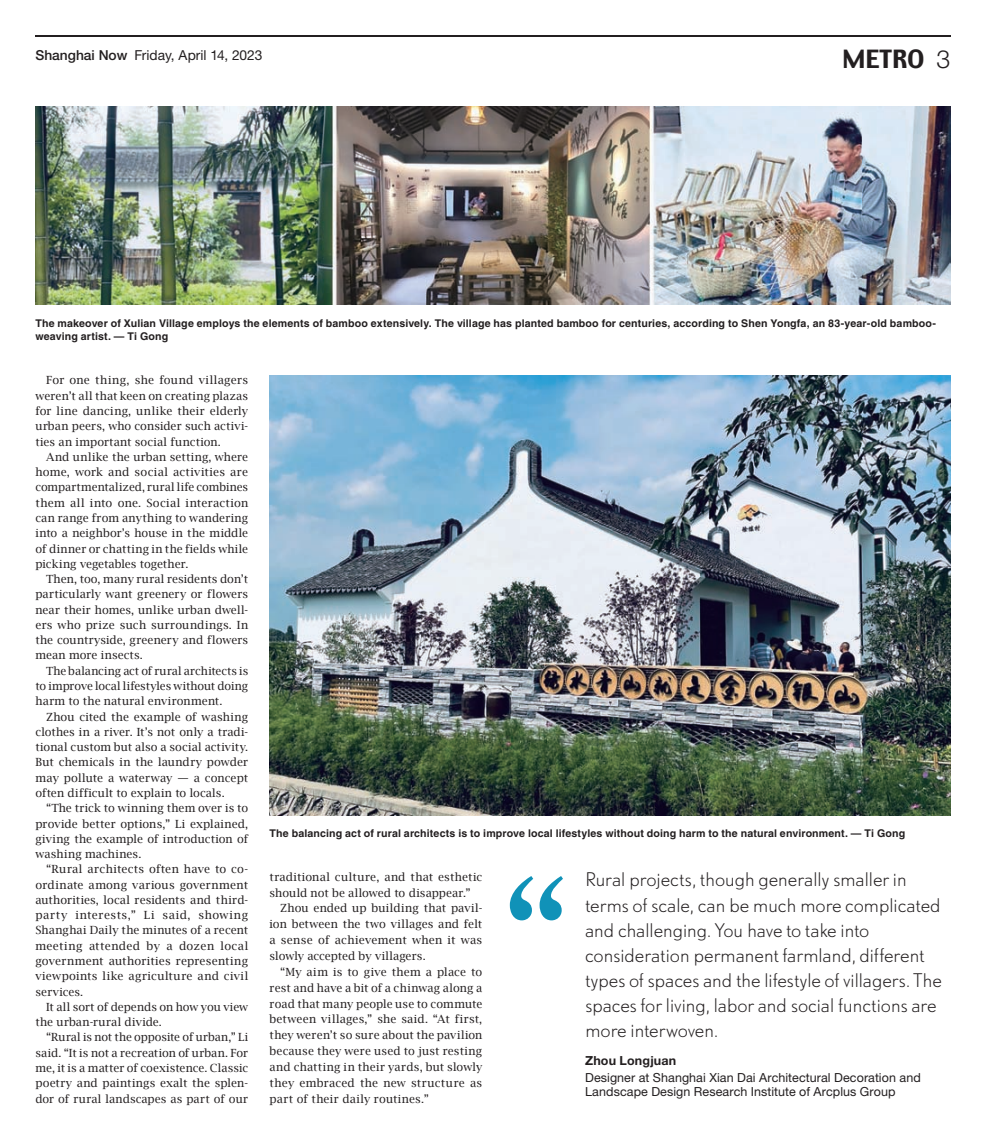
<style>
.page{position:relative;width:986px;height:1138px;background:#fff}
.page>*{position:absolute;margin:0;border:0;box-sizing:border-box;transform-origin:0 0}
.t1{font:162.5px "Century Old Style Std";color:#1092b8}
.t2{font:25px "Charcoal";color:#231f20}
.t3{font:300 17.5px/25px "DTL Nobel T";letter-spacing:-.02em;color:#231f20}
.t4{font:13.75px "Helvetica Neue LT Std";color:#231f20}
.t5{font:12.5px/13.8px "Helvetica Neue LT Std";letter-spacing:.005em;color:#231f20}
.t6{font:700 12.5px "Helvetica Neue LT Std";letter-spacing:.01em;color:#231f20}
.t7{font:11.25px/15.2px "Lucida Bright";letter-spacing:.01em;color:#231f20;text-align:justify}
.t8{font:700 10.62px/13.8px "Helvetica LT Std";letter-spacing:.01em;color:#231f20}
.s1{font-weight:500}
.s2{font-family:"Helvetica Neue LT Std";font-weight:300}
</style>
<div class="page">
<hr style="left:35px;top:35px;width:915px;height:2px;background:#231f20">
<img style="left:35px;top:106px;width:915px;height:198px">
<img style="left:269px;top:376px;width:681px;height:439px">
<p class="t4" style="left:35px;top:47px;width:228px"><span class="s1">Shanghai Now</span> Friday, April 14, 2023</p>
<h2 class="t2" style="left:842px;top:43px;width:110px">METRO <span class="s2">3</span></h2>
<p class="t8" style="left:35px;top:316px;width:901px">The makeover of Xulian Village employs the elements of bamboo extensively. The village has planted bamboo for centuries, according to Shen Yongfa, an 83-year-old bamboo&shy;weaving artist. — Ti Gong</p>
<p class="t7" style="left:35px;top:373px;width:214px;text-indent:11px">For one thing, she found villagers weren’t all that keen on creating plazas for line dancing, unlike their elderly urban peers, who consider such activi&shy;ties an important social function.</p>
<p class="t7" style="left:35px;top:449px;width:214px;text-indent:11px">And unlike the urban setting, where home, work and social activities are compartmentalized, rural life combines them all into one. Social interaction can range from anything to wandering into a neighbor’s house in the middle of dinner or chatting in the fields while picking vegetables together.</p>
<p class="t7" style="left:35px;top:571px;width:214px;text-indent:11px">Then, too, many rural residents don’t particularly want greenery or flowers near their homes, unlike urban dwell&shy;ers who prize such surroundings. In the countryside, greenery and flowers mean more insects.</p>
<p class="t7" style="left:35px;top:663px;width:214px;text-indent:11px">The balancing act of rural architects is to improve local lifestyles without doing harm to the natural environment.</p>
<p class="t7" style="left:35px;top:709px;width:214px;text-indent:11px">Zhou cited the example of washing clothes in a river. It’s not only a tradi&shy;tional custom but also a social activity.<br>But chemicals in the laundry powder may pollute a waterway — a concept often difficult to explain to locals.</p>
<p class="t7" style="left:35px;top:800px;width:214px;text-indent:11px">“The trick to winning them over is to provide better options,” Li explained, giving the example of introduction of washing machines.</p>
<p class="t7" style="left:35px;top:861px;width:214px;text-indent:11px">“Rural architects often have to co&shy;ordinate among various government authorities, local residents and third&shy;party interests,” Li said, showing Shanghai Daily the minutes of a recent meeting attended by a dozen local government authorities representing viewpoints like agriculture and civil services.</p>
<p class="t7" style="left:35px;top:999px;width:214px;text-indent:11px">It all sort of depends on how you view the urban-rural divide.</p>
<p class="t7" style="left:35px;top:1029px;width:214px;text-indent:11px">“Rural is not the opposite of urban,” Li said. “It is not a recreation of urban. For me, it is a matter of coexistence. Classic poetry and paintings exalt the splen&shy;dor of rural landscapes as part of our</p>
<p class="t8" style="left:269px;top:826px;width:637px">The balancing act of rural architects is to improve local lifestyles without doing harm to the natural environment. — Ti Gong</p>
<p class="t7" style="left:269px;top:868px;width:214px;line-height:15.9px">traditional culture, and that esthetic should not be allowed to disappear.”</p>
<p class="t7" style="left:269px;top:900px;width:214px;line-height:15.9px;text-indent:11px">Zhou ended up building that pavil&shy;ion between the two villages and felt a sense of achievement when it was slowly accepted by villagers.</p>
<p class="t7" style="left:269px;top:963px;width:214px;line-height:15.9px;text-indent:11px">“My aim is to give them a place to rest and have a bit of a chinwag along a road that many people use to commute between villages,” she said. “At first, they weren’t so sure about the pavilion because they were used to just resting and chatting in their yards, but slowly they embraced the new structure as part of their daily routines.”</p>
<p class="t3" style="left:585px;top:867px;width:358px">Rural projects, though generally smaller in terms of scale, can be much more complicated and challenging. You have to take into consideration permanent farmland, different types of spaces and the lifestyle of villagers. The spaces for living, labor and social functions are more interwoven.</p>
<p class="t6" style="left:585px;top:1052px;width:93px">Zhou Longjuan</p>
<p class="t5" style="left:585px;top:1070px;width:337px">Designer at Shanghai Xian Dai Architectural Decoration and<br>Landscape Design Research Institute of Arcplus Group</p>
<h1 class="t1" style="left:503px;top:833px;width:66px">“</h1>
</div>
